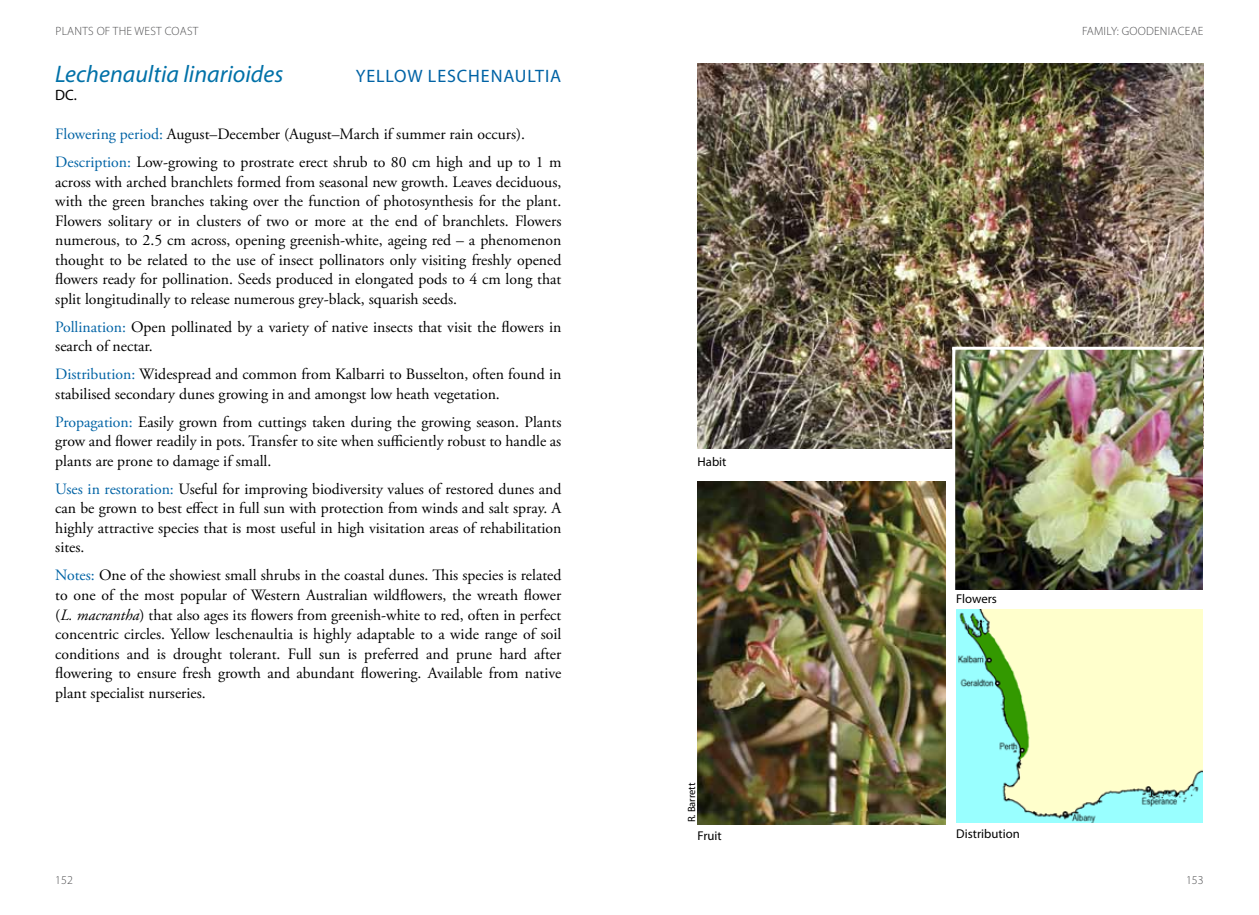
<style>
.page{position:relative;width:1259px;height:915px;background:#fff}
.page>*{position:absolute;margin:0;border:0;box-sizing:border-box;transform-origin:0 0}
.t1{font:italic 24px "Myriad Pro";color:#0071a8}
.t2{font:18px "Myriad Pro";letter-spacing:.05em;color:#0063a5}
.t3{font:15.75px/19.5px "Adobe Garamond Pro";color:#000;text-align:justify}
.t4{font:15px "Myriad Pro";color:#000}
.t5{font:12.75px "Myriad Pro";color:#000}
.t6{font:300 12px "Myriad Pro";letter-spacing:.02em;color:#4d4d4f}
.t7{font:10.5px "Myriad Pro";color:#000}
.s1{color:#0063a5}
.s2{font-style:italic}
</style>
<div class="page">
<img style="left:957px;top:609px;width:246px;height:213px">
<img style="left:697px;top:64px;width:506px;height:384px">
<img style="left:955px;top:349px;width:248px;height:240px">
<img style="left:697px;top:481px;width:248px;height:343px">
<hr style="left:952px;top:347px;width:3px;height:250px;background:#fff">
<hr style="left:952px;top:346px;width:251px;height:3px;background:#fff">
<p class="t6" style="left:55px;top:23px;width:144px">PLANTS OF THE WEST COAST</p>
<h1 class="t1" style="left:55px;top:59px;width:229px">Lechenaultia linarioides</h1>
<p class="t2" style="left:356px;top:65px;width:207px">YELLOW LESCHENAULTIA</p>
<p class="t4" style="left:55px;top:85px;width:23px">DC.</p>
<p class="t3" style="left:55px;top:121px;width:508px;line-height:28px"><span class="s1">Flowering period:</span> August–December (August–March if summer rain occurs).<br><span class="s1">Description:</span> Low-growing to prostrate erect shrub to 80 cm high and up to 1 m</p>
<p class="t3" style="left:55px;top:172px;width:508px">across with arched branchlets formed from seasonal new growth. Leaves deciduous, with the green branches taking over the function of photosynthesis for the plant.<br>Flowers solitary or in clusters of two or more at the end of branchlets. Flowers numerous, to 2.5 cm across, opening greenish-white, ageing red – a phenomenon thought to be related to the use of insect pollinators only visiting freshly opened flowers ready for pollination. Seeds produced in elongated pods to 4 cm long that split longitudinally to release numerous grey-black, squarish seeds.</p>
<p class="t3" style="left:55px;top:317px;width:508px"><span class="s1">Pollination:</span> Open pollinated by a variety of native insects that visit the flowers in search of nectar.</p>
<p class="t3" style="left:55px;top:365px;width:507px"><span class="s1">Distribution:</span> Widespread and common from Kalbarri to Busselton, often found in stabilised secondary dunes growing in and amongst low heath vegetation.</p>
<p class="t3" style="left:55px;top:412px;width:508px"><span class="s1">Propagation:</span> Easily grown from cuttings taken during the growing season. Plants grow and flower readily in pots. Transfer to site when sufficiently robust to handle as plants are prone to damage if small.</p>
<p class="t3" style="left:55px;top:479px;width:508px"><span class="s1">Uses in restoration:</span> Useful for improving biodiversity values of restored dunes and can be grown to best effect in full sun with protection from winds and salt spray. A highly attractive species that is most useful in high visitation areas of rehabilitation sites.</p>
<p class="t3" style="left:55px;top:566px;width:508px"><span class="s1">Notes:</span> One of the showiest small shrubs in the coastal dunes. This species is related to one of the most popular of Western Australian wildflowers, the wreath flower (<span class="s2">L. macrantha</span>) that also ages its flowers from greenish-white to red, often in perfect concentric circles. Yellow leschenaultia is highly adaptable to a wide range of soil conditions and is drought tolerant. Full sun is preferred and prune hard after flowering to ensure fresh growth and abundant flowering. Available from native plant specialist nurseries.</p>
<p class="t6" style="left:1082px;top:23px;width:123px">FAMILY: GOODENIACEAE</p>
<p class="t5" style="left:697px;top:453px;width:30px">Habit</p>
<p class="t7" style="left:685px;top:822px;width:41px;rotate:-90deg">R. Barrett</p>
<p class="t5" style="left:956px;top:590px;width:42px">Flowers</p>
<p class="t5" style="left:697px;top:827px;width:26px">Fruit</p>
<p class="t5" style="left:956px;top:825px;width:65px">Distribution</p>
<p class="t6" style="left:55px;top:872px;width:19px">152</p>
<p class="t6" style="left:1186px;top:872px;width:19px">153</p>
</div>
